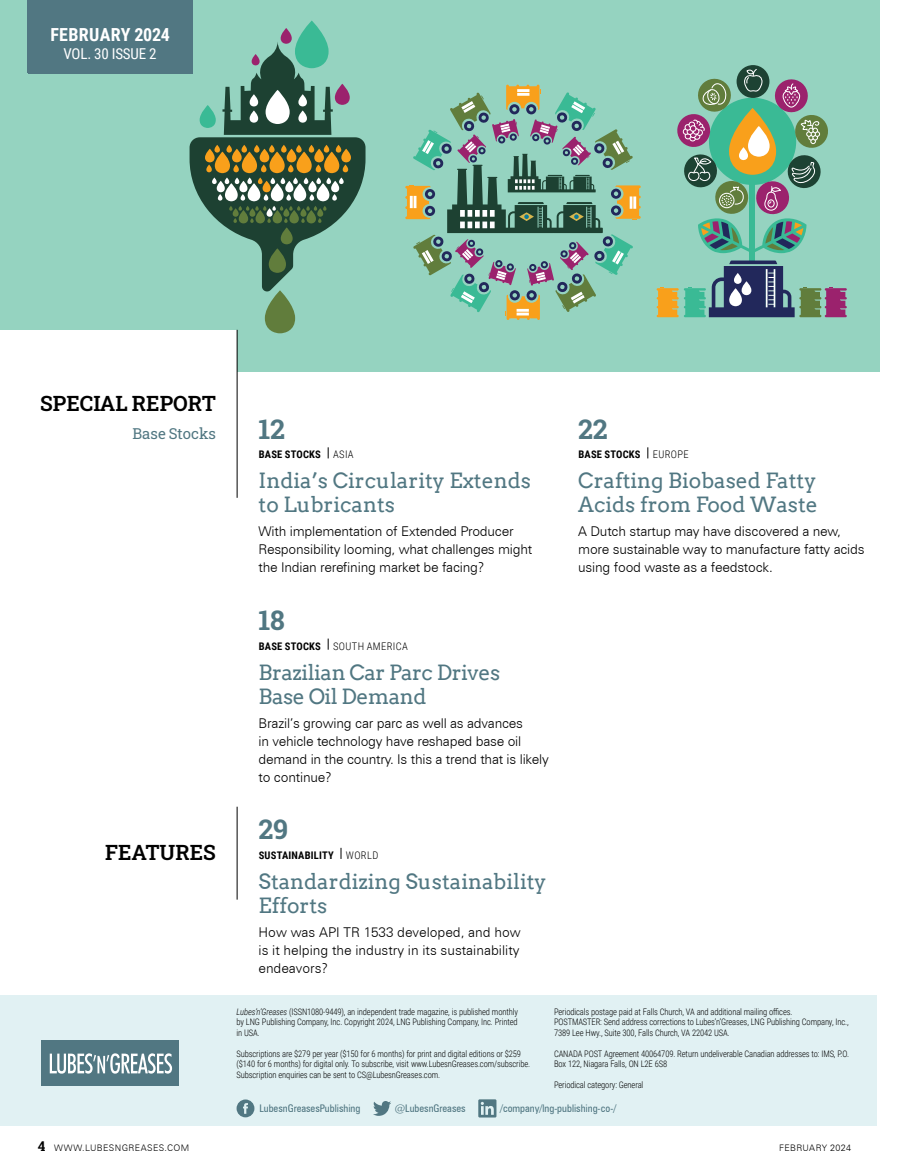
<style>
.page{position:relative;width:905px;height:1175px;background:#fff}
.page>*{position:absolute;margin:0;border:0;box-sizing:border-box;transform-origin:0 0}
.LNG2020_-_TOC_-_PgSm{font:700 27px "Roboto Slab";letter-spacing:-.015em;color:#517782}
.LNG2020_-_TOC_-_PgSm-2{font:21px/24px "Arvo";color:#517782}
.LNG2020_-_TOC_-_PgSm-3{font:21px/24px "Arvo";letter-spacing:-.02em;color:#517782}
.LNG2020_-_TOC_-_head{font:21px/24px "Arvo";color:#517782}
.t1{font:600 21px "Roboto Slab";color:#000}
.t2{font:700 18px "Roboto Condensed";letter-spacing:.015em;color:#fff}
.t3{font:15px "Roboto Condensed";letter-spacing:-.015em;color:#fff}
.t4{font:15px "Roboto Slab";color:#517782}
.LNG2020_-_TOC_-_head-2{font:300 13.5px/18px "Zurich BT";letter-spacing:-.015em;color:#000}
.t5{font:condensed 10.5px "Zurich BT";color:#517782}
.LNG2020_-_TOC_-_PgSm-4{font:700 10.5px "Roboto Condensed";letter-spacing:.02em;color:#000}
.LNG2020_-_TOC_-_PgSm-5{font:300 10.5px "Roboto Condensed";letter-spacing:.035em;color:#000}
.t6{font:300 9px/10.5px "Roboto Condensed";letter-spacing:-.015em;color:#000;scale:.95 1}
.LNG2020_-_LNG_DATE{font:300 9px "Zurich BT";letter-spacing:.04em;color:#000}
.s1{font-weight:300}
.s2{font-weight:700}
.s3{font-style:italic}
.s4{font-family:"Roboto Slab";font-weight:700;font-size:13.5px}
</style>
<div class="page">
<div style="left:0;top:0;width:879px;height:372px;background:#95d3c0"></div>
<svg style="left:281px;top:28px;width:11px;height:16px"></svg>
<svg style="left:295px;top:21px;width:33px;height:47px"></svg>
<svg style="left:265px;top:290px;width:30px;height:43px"></svg>
<svg style="left:189px;top:42px;width:176px;height:249px"></svg>
<svg style="left:405px;top:85px;width:235px;height:235px"></svg>
<div style="left:749px;top:184px;width:6px;height:78px;background:#3aba95"></div>
<svg style="left:656px;top:260px;width:190px;height:57px"></svg>
<div style="left:736px;top:65px;width:33px;height:33px;background:#1d4233;border-radius:50%"></div>
<svg style="left:677px;top:68px;width:151px;height:185px"></svg>
<div style="left:0;top:995px;width:877px;height:130px;background:#e1f1f3"></div>
<svg style="left:236px;top:1099px;width:18px;height:18px"></svg>
<svg style="left:373px;top:1101px;width:18px;height:14px"></svg>
<svg style="left:478px;top:1099px;width:18px;height:18px"></svg>
<div style="left:42px;top:1039px;width:137px;height:46px;background:#517782"></div>
<svg style="left:50px;top:1053px;width:122px;height:20px"></svg>
<hr style="left:237px;top:806px;width:1px;height:93px;background:#000">
<svg style="left:340px;top:847px;width:1px;height:12px"></svg>
<div style="left:28px;top:0;width:164px;height:73px;background:#517782"></div>
<div style="left:0;top:330px;width:237px;height:46px;background:#fff"></div>
<hr style="left:237px;top:330px;width:1px;height:168px;background:#000">
<p class="t2" style="left:50px;top:21px;width:121px">FEBRUARY 2024</p>
<p class="t3" style="left:64px;top:43px;width:94px">VOL. 30 ISSUE 2</p>
<h2 class="t1" style="left:40px;top:388px;width:177px">SPECIAL REPORT</h2>
<h3 class="t4" style="left:132px;top:423px;width:85px">Base Stocks</h3>
<h2 class="t1" style="left:105px;top:838px;width:112px">FEATURES</h2>
<p class="LNG2020_-_TOC_-_PgSm" style="left:258px;top:410px;width:28px">12</p>
<p class="LNG2020_-_TOC_-_PgSm-4" style="left:259px;top:447px;width:96px">BASE STOCKS <span class="s1">ASIA</span></p>
<p class="LNG2020_-_TOC_-_PgSm-2" style="left:258px;top:469px;width:274px">India’s Circularity Extends to Lubricants</p>
<p class="LNG2020_-_TOC_-_head-2" style="left:258px;top:522px;width:275px">With implementation of Extended Producer<br>Responsibility looming, what challenges might the Indian rerefining market be facing?</p>
<p class="LNG2020_-_TOC_-_PgSm" style="left:258px;top:602px;width:28px">18</p>
<p class="LNG2020_-_TOC_-_PgSm-5" style="left:259px;top:638px;width:151px"><span class="s2">BASE STOCKS</span> SOUTH AMERICA</p>
<p class="LNG2020_-_TOC_-_PgSm-3" style="left:258px;top:660px;width:243px">Brazilian Car Parc Drives<br>Base Oil Demand</p>
<p class="LNG2020_-_TOC_-_head-2" style="left:258px;top:714px;width:292px">Brazil’s growing car parc as well as advances<br>in vehicle technology have reshaped base oil demand in the country. Is this a trend that is likely to continue?</p>
<p class="LNG2020_-_TOC_-_PgSm" style="left:258px;top:811px;width:31px">29</p>
<p class="LNG2020_-_TOC_-_PgSm-4" style="left:259px;top:847px;width:121px">SUSTAINABILITY <span class="s1">WORLD</span></p>
<p class="LNG2020_-_TOC_-_head" style="left:258px;top:869px;width:289px">Standardizing Sustainability<br>Efforts</p>
<p class="LNG2020_-_TOC_-_head-2" style="left:258px;top:923px;width:264px;text-align:justify">How was API TR 1533 developed, and how is it helping the industry in its sustainability endeavors?</p>
<p class="LNG2020_-_TOC_-_PgSm" style="left:578px;top:410px;width:31px">22</p>
<p class="LNG2020_-_TOC_-_PgSm-4" style="left:578px;top:447px;width:112px">BASE STOCKS <span class="s1">EUROPE</span></p>
<p class="LNG2020_-_TOC_-_PgSm-2" style="left:578px;top:469px;width:241px">Crafting Biobased Fatty<br>Acids from Food Waste</p>
<p class="LNG2020_-_TOC_-_head-2" style="left:578px;top:522px;width:288px">A Dutch startup may have discovered a new, more sustainable way to manufacture fatty acids using food waste as a feedstock.</p>
<p class="t6" style="left:236px;top:1005px;width:298px;text-align:justify"><span class="s3">Lubes’n’Greases</span> (ISSN1080-9449), an independent trade magazine, is published monthly by LNG Publishing Company, Inc. Copyright 2024, LNG Publishing Company, Inc. Printed in USA.</p>
<p class="t6" style="left:236px;top:1047px;width:310px">Subscriptions are $279 per year ($150 for 6 months) for print and digital editions or $259 ($140 for 6 months) for digital only. To subscribe, visit www.LubesnGreases.com/subscribe.<br>Subscription enquiries can be sent to CS@LubesnGreases.com.</p>
<p class="t6" style="left:554px;top:1005px;width:312px">Periodicals postage paid at Falls Church, VA and additional mailing offices.<br>POSTMASTER: Send address corrections to Lubes’n’Greases, LNG Publishing Company, Inc.,<br>7389 Lee Hwy., Suite 300, Falls Church, VA 22042 USA.</p>
<p class="t6" style="left:554px;top:1047px;width:312px">CANADA POST Agreement 40064709. Return undeliverable Canadian addresses to: IMS, P.O.<br>Box 122, Niagara Falls, ON L2E 6S8</p>
<p class="t6" style="left:554px;top:1079px;width:96px">Periodical category: General</p>
<p class="t5" style="left:259px;top:1102px;width:102px">LubesnGreasesPublishing</p>
<p class="t5" style="left:395px;top:1102px;width:73px">@LubesnGreases</p>
<p class="t5" style="left:500px;top:1102px;width:118px">/company/lng-publishing-co-/</p>
<p class="LNG2020_-_LNG_DATE" style="left:38px;top:1142px;width:153px"><span class="s4">4</span> WWW.LUBESNGREASES.COM</p>
<p class="LNG2020_-_LNG_DATE" style="left:779px;top:1142px;width:73px">FEBRUARY 2024</p>
</div>
